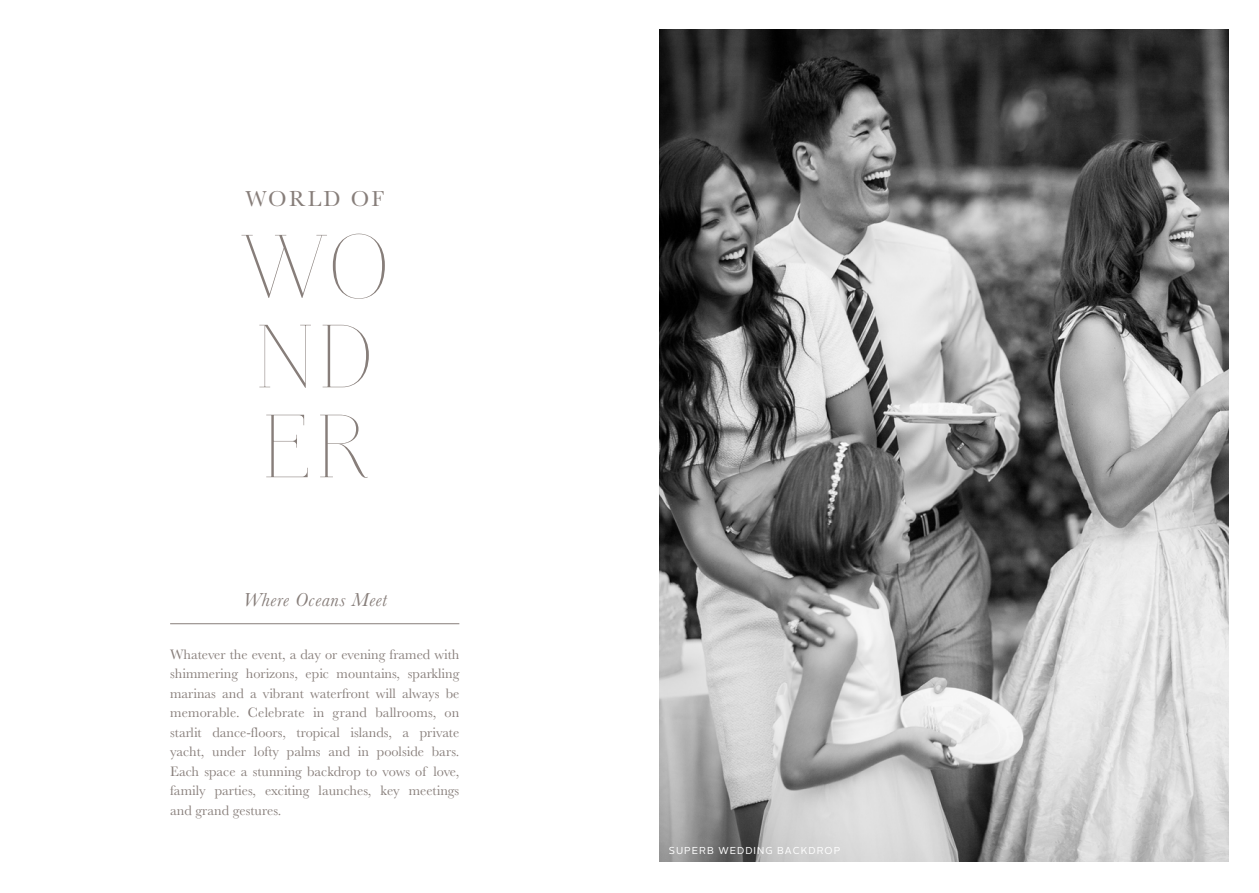
<style>
.page{position:relative;width:1259px;height:893px;background:#fff}
.page>*{position:absolute;margin:0;border:0;box-sizing:border-box;transform-origin:0 0}
.Large_Headings_Text{font:90px "Aire Light Pro";color:#877e7a}
.Small_Headings_Baske{font:22.5px "Baskerville";letter-spacing:.1em;color:#877e7a}
.t1{font:italic 19.5px "Baskerville";letter-spacing:.03em;color:#877e7a}
.t2{font:14.25px/19.5px "Baskerville";color:#877e7a;text-align:justify}
.captions{font:10.05px "Alright Sans";letter-spacing:.1em;color:#fff}
</style>
<div class="page">
<img style="left:659px;top:30px;width:569px;height:832px">
<hr style="left:170px;top:623px;width:289px;height:1px;background:#877e7a">
<p class="Small_Headings_Baske" style="left:245px;top:186px;width:140px">WORLD OF</p>
<p class="Large_Headings_Text" style="left:240px;top:214px;width:151px">WO</p>
<p class="Large_Headings_Text" style="left:257px;top:304px;width:116px">ND</p>
<p class="Large_Headings_Text" style="left:262px;top:393px;width:107px">ER</p>
<p class="t1" style="left:243px;top:588px;width:145px">Where Oceans Meet</p>
<p class="t2" style="left:170px;top:644px;width:291px">Whatever the event, a day or evening framed with shimmering horizons, epic mountains, sparkling marinas and a vibrant waterfront will always be memorable. Celebrate in grand ballrooms, on starlit dance-floors, tropical islands, a private yacht, under lofty palms and in poolside bars.<br>Each space a stunning backdrop to vows of love, family parties, exciting launches, key meetings and grand gestures.</p>
<p class="captions" style="left:669px;top:843px;width:173px">SUPERB WEDDING BACKDROP</p>
</div>
